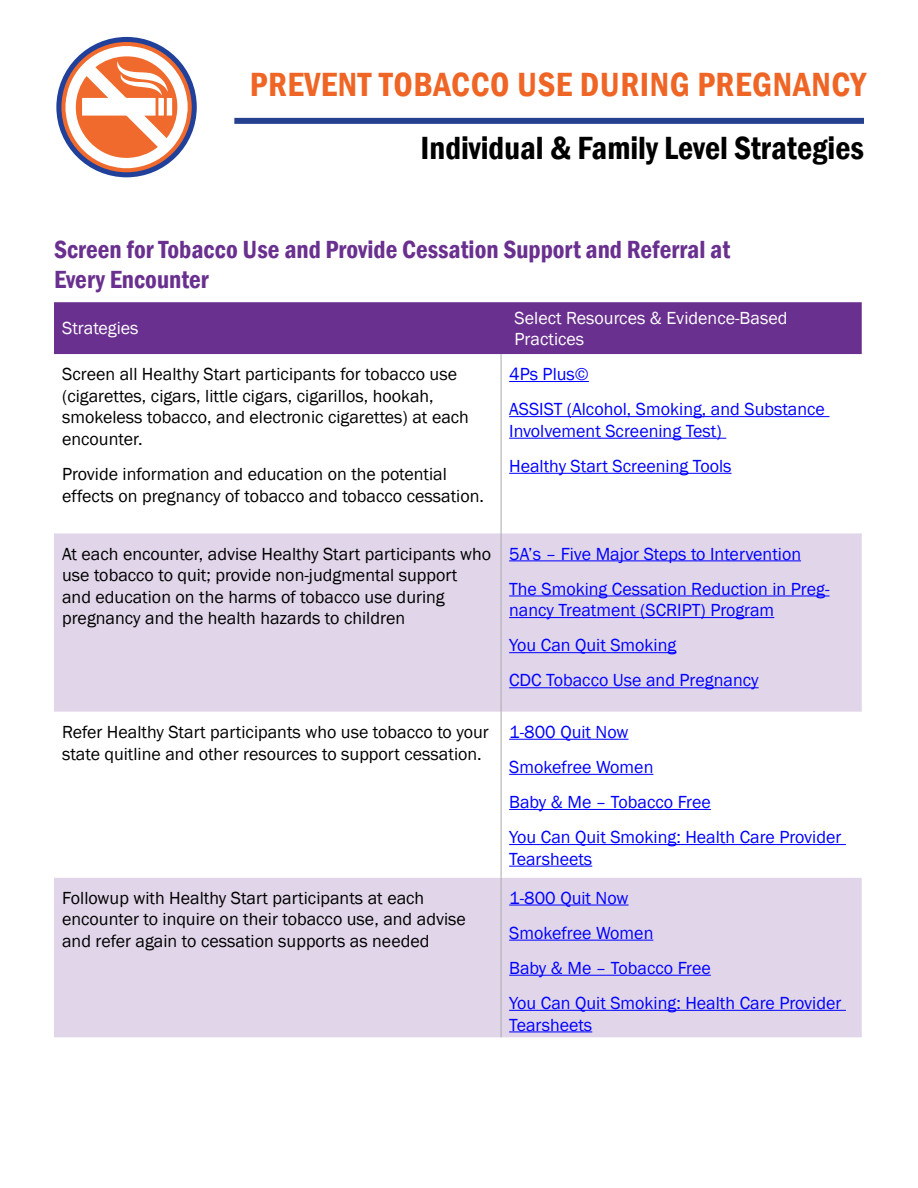
<style>
.page{position:relative;width:918px;height:1188px;background:#fff}
.page>*{position:absolute;margin:0;border:0;box-sizing:border-box;transform-origin:0 0}
.t1{font:600 condensed 34.5px "Franklin Gothic";letter-spacing:.015em;color:#ef6525}
.t2{font:600 condensed 33px "Franklin Gothic";color:#000}
.headings{font:600 condensed 25.5px/30.6px "Franklin Gothic";color:#6a308f}
.t3{font:18px/21.6px "Franklin Gothic";color:#000}
.hyperlinks{font:18px/21.6px "Franklin Gothic";color:#00f}
.t4{font:18px/21.6px "Franklin Gothic";color:#fff}
</style>
<div class="page">
<div style="left:54px;top:302px;width:808px;height:52px;background:#6a308f"></div>
<div style="left:54px;top:533px;width:808px;height:504px;background:#e1d6e9"></div>
<svg style="left:54px;top:712px;width:808px;height:166px"></svg>
<hr style="left:501px;top:354px;width:1px;height:179px;background:#a7a9ac">
<hr style="left:501px;top:533px;width:1px;height:179px;background:#a7a9ac">
<hr style="left:501px;top:712px;width:1px;height:166px;background:#a7a9ac">
<hr style="left:501px;top:878px;width:1px;height:159px;background:#a7a9ac">
<hr style="left:509px;top:381px;width:80px;height:1px;background:#00f">
<hr style="left:509px;top:416px;width:320px;height:1px;background:#00f">
<hr style="left:509px;top:438px;width:217px;height:1px;background:#00f">
<hr style="left:509px;top:473px;width:223px;height:1px;background:#00f">
<hr style="left:509px;top:560px;width:292px;height:1px;background:#00f">
<hr style="left:509px;top:596px;width:321px;height:1px;background:#00f">
<hr style="left:509px;top:617px;width:265px;height:1px;background:#00f">
<hr style="left:509px;top:652px;width:167px;height:1px;background:#00f">
<hr style="left:509px;top:687px;width:250px;height:1px;background:#00f">
<hr style="left:509px;top:739px;width:120px;height:1px;background:#00f">
<hr style="left:509px;top:774px;width:144px;height:1px;background:#00f">
<hr style="left:509px;top:809px;width:202px;height:1px;background:#00f">
<hr style="left:509px;top:844px;width:337px;height:1px;background:#00f">
<hr style="left:509px;top:866px;width:83px;height:1px;background:#00f">
<hr style="left:509px;top:905px;width:120px;height:1px;background:#00f">
<hr style="left:509px;top:940px;width:144px;height:1px;background:#00f">
<hr style="left:509px;top:975px;width:202px;height:1px;background:#00f">
<hr style="left:509px;top:1010px;width:337px;height:1px;background:#00f">
<hr style="left:509px;top:1031px;width:83px;height:1px;background:#00f">
<svg style="left:59px;top:39px;width:135px;height:136px"></svg>
<div style="left:56px;top:37px;width:141px;height:140px;border:5px solid #21409a;border-radius:50%"></div>
<svg style="left:66px;top:46px;width:122px;height:122px"></svg>
<div style="left:234px;top:118px;width:630px;height:6px;background:#25408f"></div>
<p class="t1" style="left:250px;top:62px;width:618px">PREVENT TOBACCO USE DURING PREGNANCY</p>
<p class="t2" style="left:421px;top:126px;width:445px">Individual &amp; Family Level Strategies</p>
<p class="headings" style="left:54px;top:233px;width:678px">Screen for Tobacco Use and Provide Cessation Support and Referral at<br>Every Encounter</p>
<p class="t4" style="left:62px;top:318px;width:78px">Strategies</p>
<p class="t4" style="left:515px;top:307px;width:274px">Select Resources &amp; Evidence-Based<br>Practices</p>
<p class="t3" style="left:62px;top:364px;width:408px">Screen all Healthy Start participants for tobacco use (cigarettes, cigars, little cigars, cigarillos, hookah, smokeless tobacco, and electronic cigarettes) at each encounter.</p>
<p class="t3" style="left:62px;top:464px;width:423px">Provide information and education on the potential effects on pregnancy of tobacco and tobacco cessation.</p>
<p class="hyperlinks" style="left:509px;top:364px;width:81px">4Ps Plus©</p>
<p class="hyperlinks" style="left:509px;top:399px;width:317px">ASSIST (Alcohol, Smoking, and Substance<br>Involvement Screening Test)</p>
<p class="hyperlinks" style="left:509px;top:456px;width:224px">Healthy Start Screening Tools</p>
<p class="t3" style="left:62px;top:543px;width:430px">At each encounter, advise Healthy Start participants who use tobacco to quit; provide non-judgmental support<br>and education on the harms of tobacco use during pregnancy and the health hazards to children</p>
<p class="hyperlinks" style="left:509px;top:543px;width:293px">5A’s – Five Major Steps to Intervention</p>
<p class="hyperlinks" style="left:509px;top:578px;width:322px">The Smoking Cessation Reduction in Preg&shy;nancy Treatment (SCRIPT) Program</p>
<p class="hyperlinks" style="left:509px;top:635px;width:169px">You Can Quit Smoking</p>
<p class="hyperlinks" style="left:509px;top:670px;width:251px">CDC Tobacco Use and Pregnancy</p>
<p class="t3" style="left:62px;top:721px;width:428px">Refer Healthy Start participants who use tobacco to your state quitline and other resources to support cessation.</p>
<p class="hyperlinks" style="left:509px;top:721px;width:121px">1-800 Quit Now</p>
<p class="hyperlinks" style="left:509px;top:757px;width:146px">Smokefree Women</p>
<p class="hyperlinks" style="left:509px;top:792px;width:203px">Baby &amp; Me – Tobacco Free</p>
<p class="hyperlinks" style="left:509px;top:827px;width:334px">You Can Quit Smoking: Health Care Provider<br>Tearsheets</p>
<p class="t3" style="left:62px;top:887px;width:405px">Followup with Healthy Start participants at each encounter to inquire on their tobacco use, and advise and refer again to cessation supports as needed</p>
<p class="hyperlinks" style="left:509px;top:887px;width:121px">1-800 Quit Now</p>
<p class="hyperlinks" style="left:509px;top:922px;width:146px">Smokefree Women</p>
<p class="hyperlinks" style="left:509px;top:957px;width:203px">Baby &amp; Me – Tobacco Free</p>
<p class="hyperlinks" style="left:509px;top:993px;width:334px">You Can Quit Smoking: Health Care Provider<br>Tearsheets</p>
</div>
